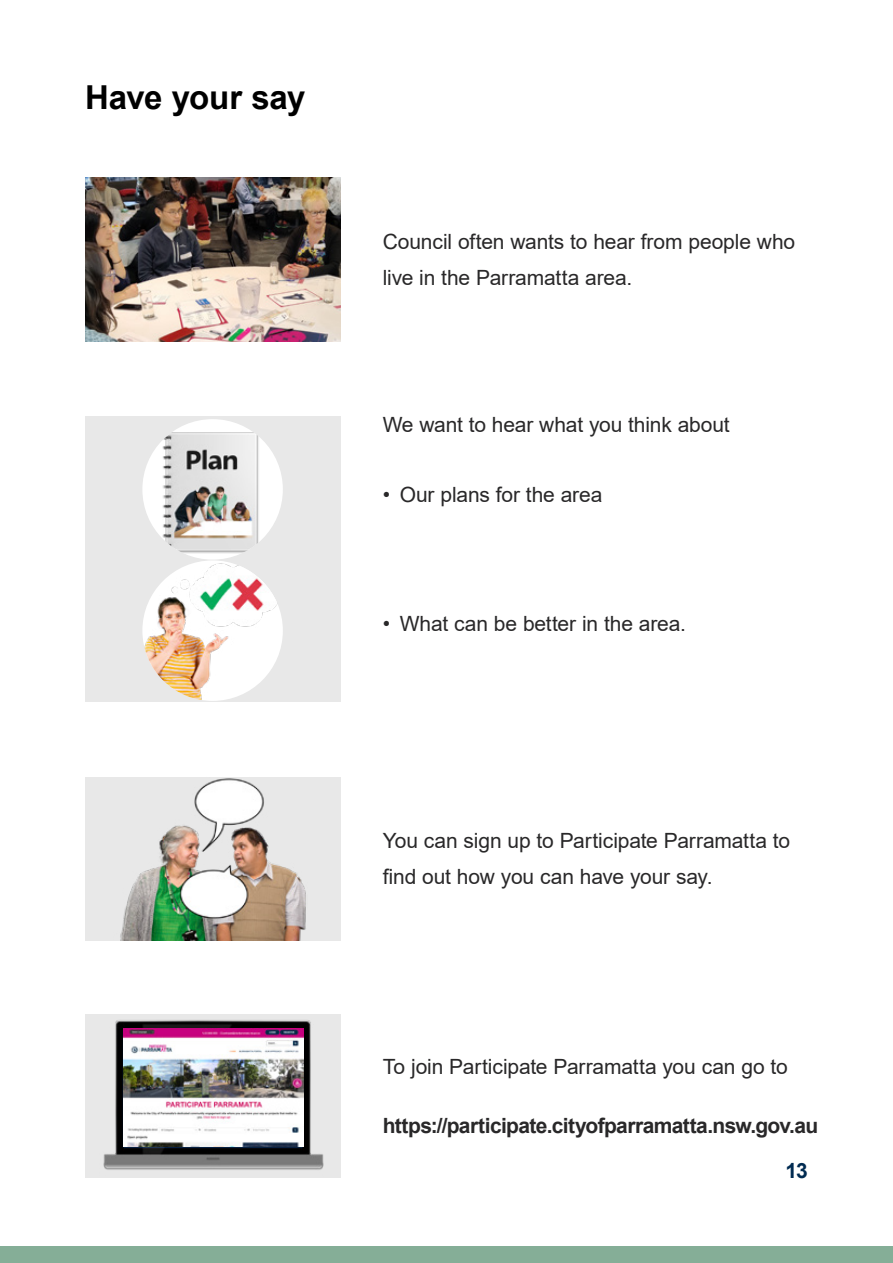
<style>
.page{position:relative;width:893px;height:1263px;background:#fff}
.page>*{position:absolute;margin:0;border:0;box-sizing:border-box;transform-origin:0 0}
.t1{font:700 33px "Arial";letter-spacing:-.01em;color:#000}
.t2{font:21px/36px "Arial";letter-spacing:-.005em;color:#292829}
.t3{font:700 21px "Arial";letter-spacing:-.03em;color:#292829}
.t4{font:700 21px "Arial";color:#002b51}
</style>
<div class="page">
<div style="left:0;top:1246px;width:893px;height:17px;background:#85ae97"></div>
<img style="left:85px;top:178px;width:255px;height:164px">
<div style="left:85px;top:777px;width:255px;height:163px;background:#e8e8e8"></div>
<img style="left:120px;top:778px;width:186px;height:162px">
<div style="left:85px;top:416px;width:255px;height:286px;background:#e8e8e8"></div>
<img style="left:142px;top:560px;width:141px;height:141px;border-radius:70px">
<div style="left:142px;top:419px;width:141px;height:141px;background:#fff;border-radius:50%"></div>
<img style="left:145px;top:427px;width:129px;height:130px">
<div style="left:85px;top:1014px;width:255px;height:164px;background:#e8e8e8"></div>
<img style="left:103px;top:1020px;width:221px;height:150px">
<img style="left:123px;top:1029px;width:180px;height:117px">
<h1 class="t1" style="left:85px;top:74px;width:222px">Have your say</h1>
<p class="t2" style="left:383px;top:224px;width:414px">Council often wants to hear from people who live in the Parramatta area.</p>
<p class="t2" style="left:383px;top:406px;width:349px">We want to hear what you think about</p>
<p class="t2" style="left:383px;top:476px;width:221px">• Our plans for the area</p>
<p class="t2" style="left:383px;top:606px;width:305px">• What can be better in the area.</p>
<p class="t2" style="left:383px;top:823px;width:409px">You can sign up to Participate Parramatta to find out how you can have your say.</p>
<p class="t2" style="left:383px;top:1049px;width:407px">To join Participate Parramatta you can go to</p>
<p class="t3" style="left:383px;top:1111px;width:437px">https://participate.cityofparramatta.nsw.gov.au</p>
<p class="t4" style="left:786px;top:1156px;width:24px">13</p>
</div>
